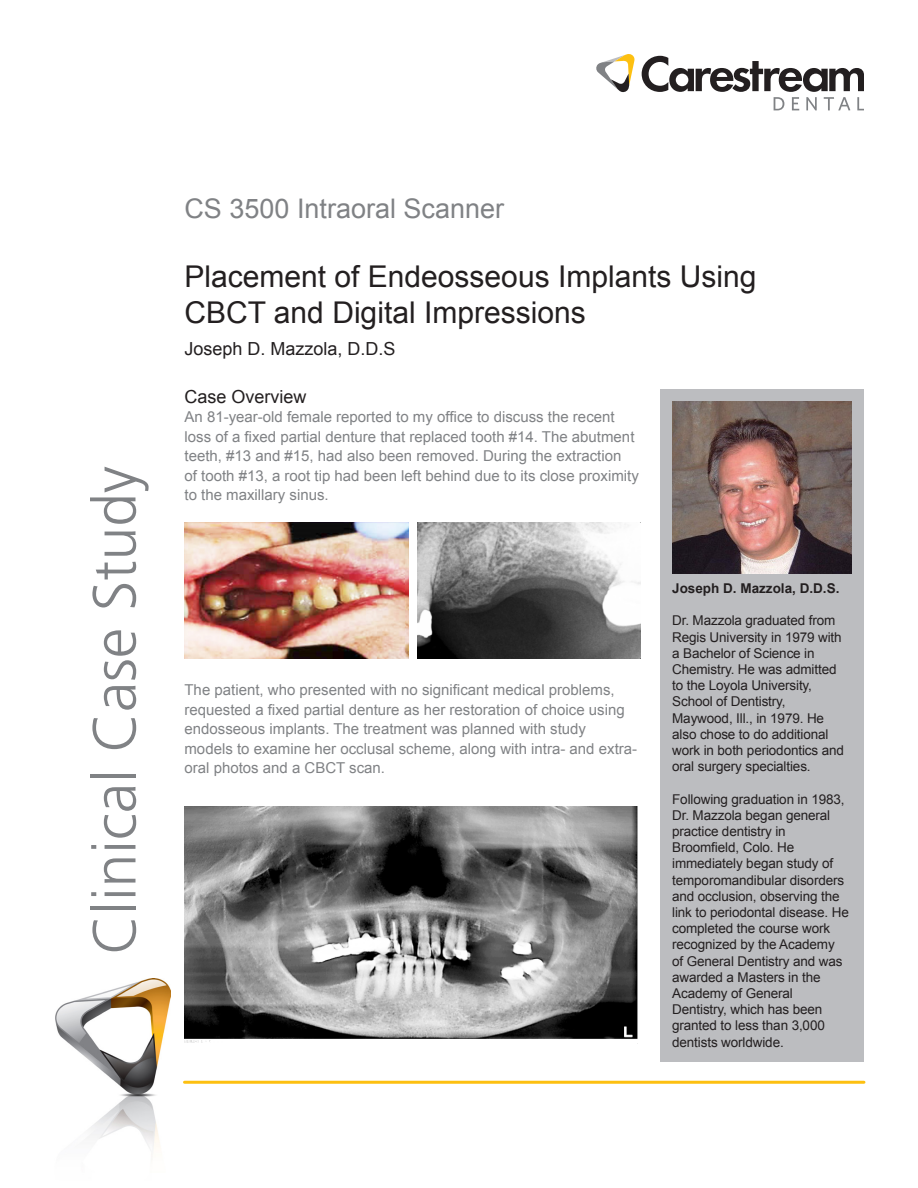
<style>
.page{position:relative;width:918px;height:1188px;background:#fff}
.page>*{position:absolute;margin:0;border:0;box-sizing:border-box;transform-origin:0 0}
.t1{font:300 60.6px "Frutiger LT Std";color:#808285}
.t2{font:30px/36px "Arial";color:#231f20}
.t3{font:27px "Arial";color:#808285}
.t4{font:18px "Arial";color:#231f20}
.t5{font:15px/19.5px "Arial";color:#808285}
.t6{font:13.5px/16.2px "Arial";letter-spacing:-.01em;color:#231f20}
.t7{font:700 13.5px "Arial";color:#231f20}
</style>
<div class="page">
<svg style="left:642px;top:56px;width:222px;height:55px"></svg>
<svg style="left:596px;top:54px;width:39px;height:39px"></svg>
<img style="left:55px;top:979px;width:115px;height:169px">
<hr style="left:184px;top:1081px;width:680px;height:3px;background:#fdc011">
<div style="left:660px;top:390px;width:203px;height:672px;background:#bcbdc0"></div>
<img style="left:672px;top:401px;width:179px;height:173px">
<img style="left:184px;top:522px;width:224px;height:137px">
<img style="left:185px;top:807px;width:453px;height:237px">
<img style="left:417px;top:522px;width:224px;height:137px">
<p class="t1" style="left:80px;top:955px;width:490px;rotate:-90deg">Clinical Case Study</p>
<p class="t3" style="left:184px;top:190px;width:321px">CS 3500 Intraoral Scanner</p>
<p class="t2" style="left:184px;top:258px;width:573px">Placement of Endeosseous Implants Using<br>CBCT and Digital Impressions</p>
<p class="t4" style="left:184px;top:337px;width:213px">Joseph D. Mazzola, D.D.S</p>
<p class="t4" style="left:184px;top:385px;width:124px">Case Overview</p>
<p class="t5" style="left:184px;top:407px;width:452px">An 81-year-old female reported to my office to discuss the recent loss of a fixed partial denture that replaced tooth #14. The abutment teeth, #13 and #15, had also been removed. During the extraction</p>
<p class="t5" style="left:184px;top:466px;width:456px">of tooth #13, a root tip had been left behind due to its close proximity to the maxillary sinus.</p>
<p class="t5" style="left:184px;top:680px;width:432px">The patient, who presented with no significant medical problems,</p>
<p class="t5" style="left:184px;top:700px;width:442px">requested a fixed partial denture as her restoration of choice using endosseous implants. The treatment was planned with study</p>
<p class="t5" style="left:184px;top:739px;width:454px">models to examine her occlusal scheme, along with intra- and extra&shy;oral photos and a CBCT scan.</p>
<p class="t7" style="left:672px;top:579px;width:169px">Joseph D. Mazzola, D.D.S.</p>
<p class="t6" style="left:672px;top:613px;width:171px">Dr. Mazzola graduated from<br>Regis University in 1979 with a Bachelor of Science in<br>Chemistry. He was admitted</p>
<p class="t6" style="left:672px;top:678px;width:141px">to the Loyola University,<br>School of Dentistry,</p>
<p class="t6" style="left:672px;top:710px;width:173px">Maywood, Ill., in 1979. He also chose to do additional work in both periodontics and oral surgery specialties.</p>
<p class="t6" style="left:672px;top:791px;width:174px">Following graduation in 1983,<br>Dr. Mazzola began general practice dentistry in</p>
<p class="t6" style="left:672px;top:840px;width:124px">Broomfield, Colo. He</p>
<p class="t6" style="left:672px;top:856px;width:178px">immediately began study of temporomandibular disorders and occlusion, observing the link to periodontal disease. He completed the course work recognized by the Academy of General Dentistry and was awarded a Masters in the<br>Academy of General</p>
<p class="t6" style="left:672px;top:1002px;width:154px">Dentistry, which has been granted to less than 3,000 dentists worldwide.</p>
</div>
